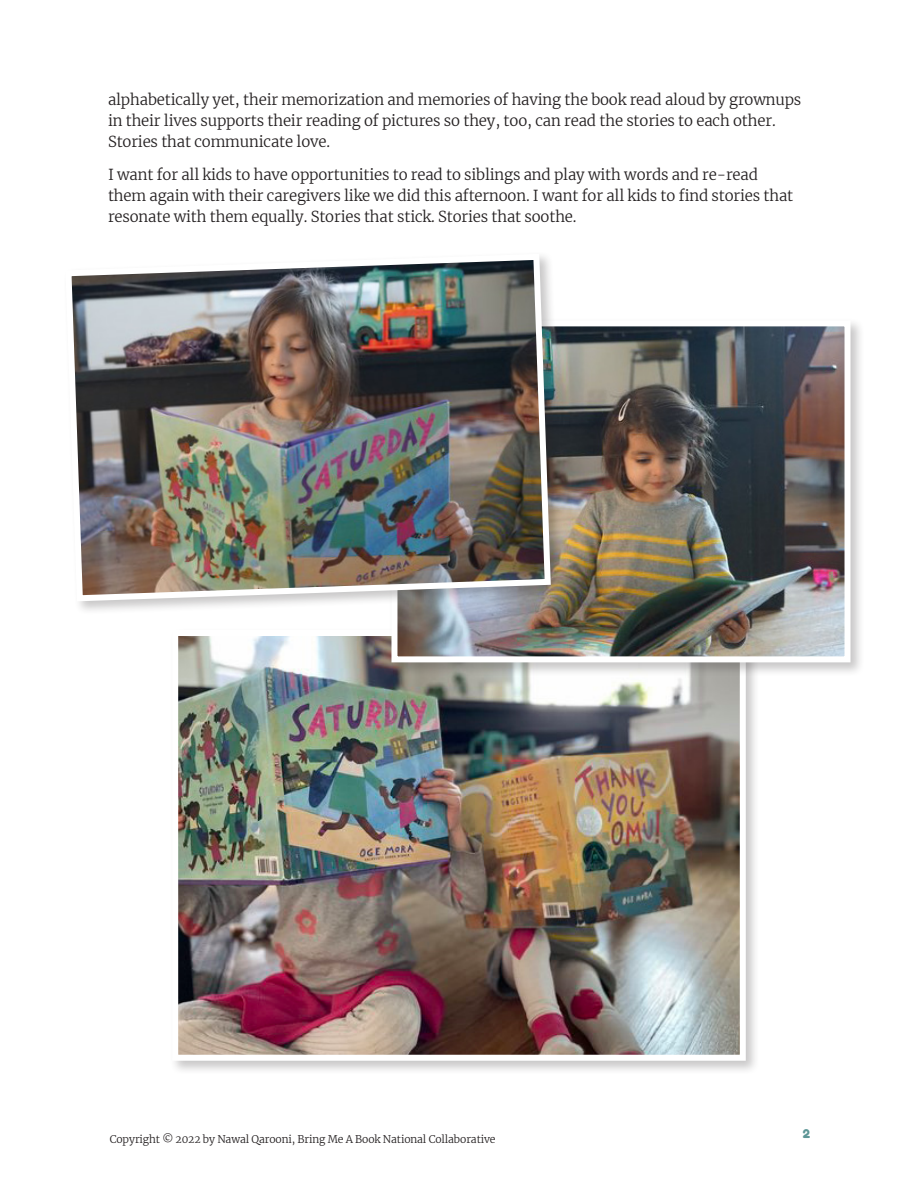
<style>
.page{position:relative;width:918px;height:1188px;background:#fff}
.page>*{position:absolute;margin:0;border:0;box-sizing:border-box;transform-origin:0 0}
.BODY{font:300 15px/21px "Merriweather";letter-spacing:-.01em;color:#231f20}
.t1{font:12px "Fredoka One";color:#5d9696}
.t2{font:300 10.5px "Merriweather";letter-spacing:-.01em;color:#231f20}
</style>
<div class="page">
<div style="left:170px;top:627px;width:590px;height:448px;background:#231f20;opacity:.25"></div>
<img style="left:179px;top:637px;width:560px;height:417px">
<div style="left:172px;top:630px;width:574px;height:431px;border:6px solid #fff"></div>
<div style="left:389px;top:318px;width:476px;height:359px;background:#231f20;opacity:.25"></div>
<img style="left:398px;top:327px;width:446px;height:328px">
<div style="left:391px;top:320px;width:460px;height:342px;border:6px solid #fff"></div>
<div style="left:63px;top:251px;width:502px;height:364px;background:#231f20;opacity:.25"></div>
<img style="left:63px;top:251px;width:491px;height:353px">
<p class="BODY" style="left:108px;top:88px;width:695px">alphabetically yet, their memorization and memories of having the book read aloud by grownups in their lives supports their reading of pictures so they, too, can read the stories to each other.<br>Stories that communicate love.</p>
<p class="BODY" style="left:108px;top:163px;width:687px">I want for all kids to have opportunities to read to siblings and play with words and re-read them again with their caregivers like we did this afternoon. I want for all kids to find stories that resonate with them equally. Stories that stick. Stories that soothe.</p>
<p class="t2" style="left:110px;top:1132px;width:387px">Copyright © 2022 by Nawal Qarooni, Bring Me A Book National Collaborative</p>
<p class="t1" style="left:803px;top:1127px;width:9px">2</p>
</div>
